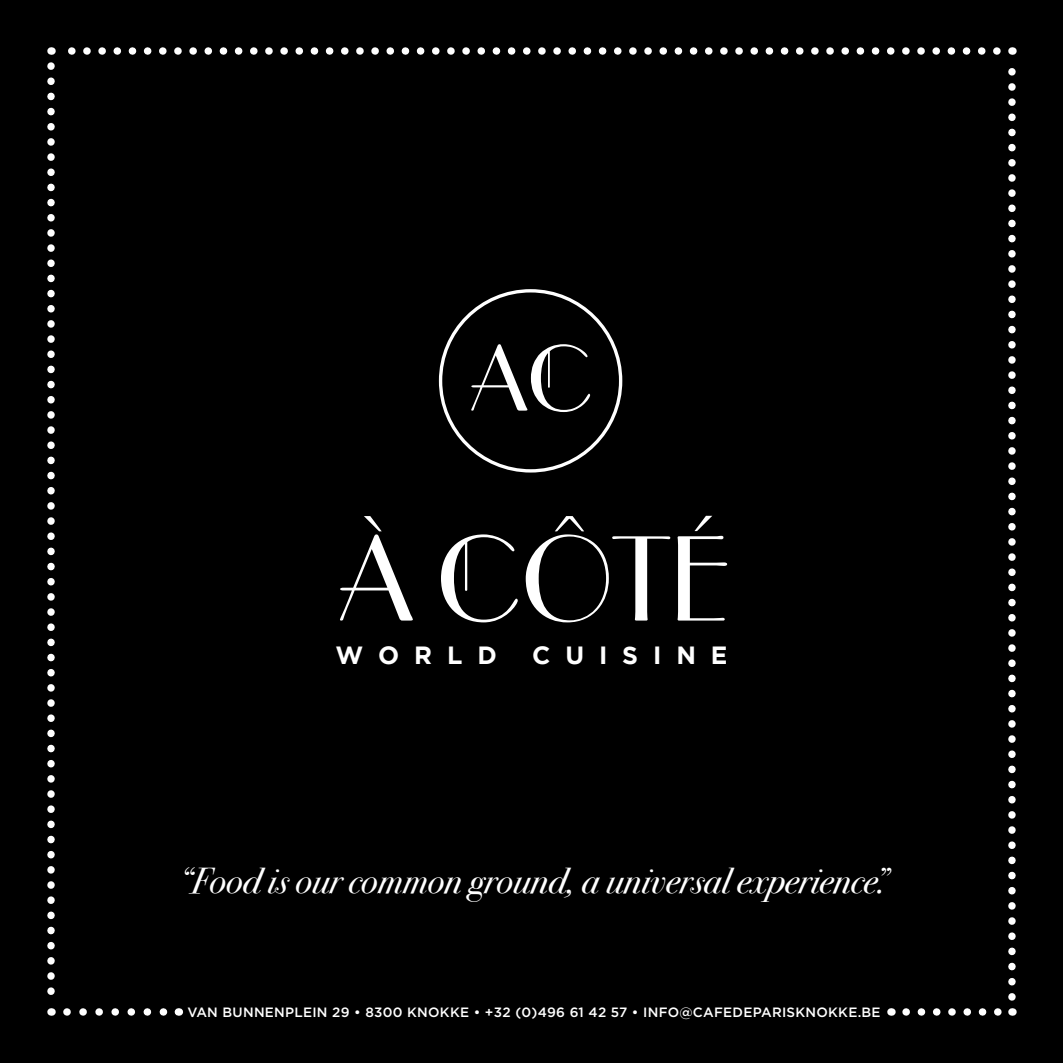
<style>
.page{position:relative;width:1063px;height:1063px;background:#000}
.page>*{position:absolute;margin:0;border:0;box-sizing:border-box;transform-origin:0 0}
.t1{font:italic 36px "Bodoni Svty Two ITCTT";color:#fff}
.t2{font:700 24.9px "Gotham";letter-spacing:.6em;color:#fff}
.t3{font:500 13.5px "Gotham HTF";letter-spacing:.02em;color:#fff}
</style>
<div class="page">
<svg style="left:439px;top:289px;width:183px;height:184px"></svg>
<svg style="left:441px;top:534px;width:77px;height:88px"></svg>
<svg style="left:678px;top:516px;width:49px;height:105px"></svg>
<svg style="left:340px;top:516px;width:73px;height:105px"></svg>
<svg style="left:526px;top:516px;width:144px;height:106px"></svg>
<svg style="left:906px;top:1008px;width:96px;height:8px"></svg>
<svg style="left:68px;top:47px;width:929px;height:8px"></svg>
<svg style="left:67px;top:1008px;width:101px;height:8px"></svg>
<svg style="left:1008px;top:47px;width:8px;height:950px"></svg>
<svg style="left:47px;top:66px;width:8px;height:950px"></svg>
<h2 class="t2" style="left:335px;top:640px;width:163px">WORLD</h2>
<h2 class="t2" style="left:532px;top:640px;width:197px">CUISINE</h2>
<h1 class="t1" style="left:179px;top:849px;width:710px">“Food is our common ground, a universal experience.”</h1>
<p class="t3" style="left:187px;top:1004px;width:695px">VAN BUNNENPLEIN 29 • 8300 KNOKKE • +32 (0)496 61 42 57 • INFO@CAFEDEPARISKNOKKE.BE</p>
</div>
